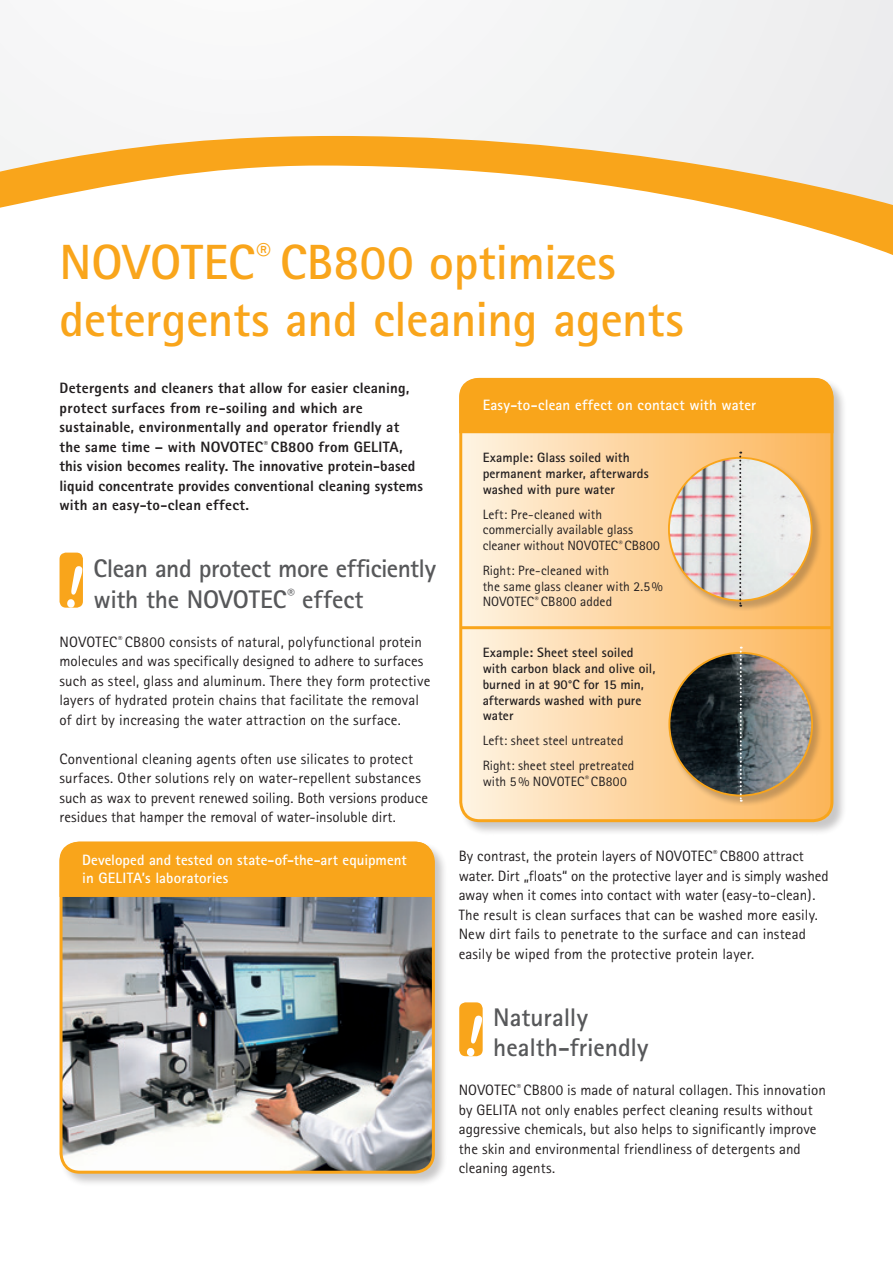
<style>
.page{position:relative;width:893px;height:1263px;background:#fff}
.page>*{position:absolute;margin:0;border:0;box-sizing:border-box;transform-origin:0 0}
.t1{font:700 49.5px/57px "Rotis Sans Serif";letter-spacing:-.005em;color:#f9a51b}
.t2{font:700 25.5px/30.6px "Rotis Sans Serif";letter-spacing:-.01em;color:#57585a}
.t3{font:15px/19.5px "Rotis Sans Serif";letter-spacing:.005em;color:#231f20}
.t4{font:800 15px/19.5px "Rotis Sans Serif";letter-spacing:.01em;color:#231f20}
.t5{font:700 15px/18px "Rotis Sans Serif";letter-spacing:.005em;color:#fff}
.t6{font:13.5px/15.8px "Rotis Sans Serif";letter-spacing:.005em;color:#231f20}
.t7{font:700 13.5px/15.8px "Rotis Sans Serif";letter-spacing:.005em;color:#231f20}
</style>
<div class="page">
<div style="left:459px;top:1002px;width:24px;height:54px;background:#f9a51b;border-radius:6px"></div>
<svg style="left:466px;top:1014px;width:17px;height:43px"></svg>
<div style="left:0;top:0;width:893px;height:114px;background:#f5f5f6"></div>
<svg style="left:0;top:114px;width:893px;height:141px"></svg>
<div style="left:459px;top:377px;width:388px;height:459px;background:#231f20;opacity:.25"></div>
<svg style="left:461px;top:433px;width:371px;height:388px;background:#fddbae"></svg>
<div style="left:459px;top:378px;width:374px;height:444px;border:3px solid #f9a51b;border-radius:19px"></div>
<div style="left:59px;top:841px;width:389px;height:346px;background:#231f20;opacity:.25"></div>
<img style="left:61px;top:897px;width:372px;height:275px">
<div style="left:60px;top:842px;width:375px;height:332px;border:3px solid #f9a51b;border-radius:19px"></div>
<div style="left:668px;top:651px;width:155px;height:155px;background:#231f20;opacity:.25"></div>
<img style="left:669px;top:653px;width:143px;height:142px;border-radius:71px">
<svg style="left:740px;top:647px;width:2px;height:155px"></svg>
<div style="left:667px;top:456px;width:155px;height:155px;background:#231f20;opacity:.25"></div>
<img style="left:669px;top:458px;width:143px;height:142px;border-radius:71px">
<svg style="left:739px;top:452px;width:2px;height:155px"></svg>
<div style="left:60px;top:842px;width:374px;height:55px;background:#f9a51b"></div>
<div style="left:459px;top:378px;width:374px;height:55px;background:#f9a51b"></div>
<hr style="left:461px;top:626px;width:371px;height:3px;background:#f9a51b">
<div style="left:60px;top:553px;width:23px;height:55px;background:#f9a51b;border-radius:6px"></div>
<svg style="left:66px;top:566px;width:17px;height:42px"></svg>
<h1 class="t1" style="left:60px;top:233px;width:626px">NOVOTEC<sup>®</sup> CB800 optimizes detergents and cleaning agents</h1>
<p class="t4" style="left:60px;top:378px;width:365px">Detergents and cleaners that allow for easier cleaning, protect surfaces from re-soiling and which are sustainable, environmentally and operator friendly at the same time – with NOVOTEC<sup>®</sup> CB800 from GELITA, this vision becomes reality. The innovative protein-based liquid concentrate provides conventional cleaning systems with an easy-to-clean effect.</p>
<h2 class="t2" style="left:94px;top:553px;width:344px">Clean and protect more efficiently with the NOVOTEC<sup>®</sup> effect</h2>
<p class="t3" style="left:60px;top:632px;width:372px">NOVOTEC<sup>®</sup> CB800 consists of natural, polyfunctional protein molecules and was specifically designed to adhere to surfaces such as steel, glass and aluminum. There they form protective layers of hydrated protein chains that facilitate the removal of dirt by increasing the water attraction on the surface.</p>
<p class="t3" style="left:60px;top:749px;width:370px">Conventional cleaning agents often use silicates to protect surfaces. Other solutions rely on water-repellent substances such as wax to prevent renewed soiling. Both versions produce residues that hamper the removal of water-insoluble dirt.</p>
<p class="t5" style="left:82px;top:851px;width:326px">Developed and tested on state-of-the-art equipment in GELITA’s laboratories</p>
<p class="t5" style="left:483px;top:396px;width:275px">Easy-to-clean effect on contact with water</p>
<p class="t7" style="left:483px;top:450px;width:168px">Example: Glass soiled with permanent marker, afterwards washed with pure water</p>
<p class="t6" style="left:483px;top:506px;width:179px">Left: Pre-cleaned with commercially available glass cleaner without NOVOTEC<sup>®</sup> CB800</p>
<p class="t6" style="left:483px;top:562px;width:182px">Right: Pre-cleaned with<br>the same glass cleaner with 2.5%<br>NOVOTEC<sup>®</sup> CB800 added</p>
<p class="t7" style="left:483px;top:645px;width:174px">Example: Sheet steel soiled with carbon black and olive oil, burned in at 90°C for 15 min, afterwards washed with pure water</p>
<p class="t6" style="left:483px;top:728px;width:153px;line-height:24.8px">Left: sheet steel untreated<br>Right: sheet steel pretreated</p>
<p class="t6" style="left:483px;top:773px;width:146px">with 5% NOVOTEC<sup>®</sup> CB800</p>
<p class="t3" style="left:459px;top:846px;width:372px">By contrast, the protein layers of NOVOTEC<sup>®</sup> CB800 attract water. Dirt „floats“ on the protective layer and is simply washed away when it comes into contact with water (easy-to-clean).<br>The result is clean surfaces that can be washed more easily.<br>New dirt fails to penetrate to the surface and can instead easily be wiped from the protective protein layer.</p>
<h2 class="t2" style="left:493px;top:1001px;width:157px">Naturally health-friendly</h2>
<p class="t3" style="left:459px;top:1080px;width:369px">NOVOTEC<sup>®</sup> CB800 is made of natural collagen. This innovation by GELITA not only enables perfect cleaning results without aggressive chemicals, but also helps to significantly improve the skin and environmental friendliness of detergents and cleaning agents.</p>
</div>
